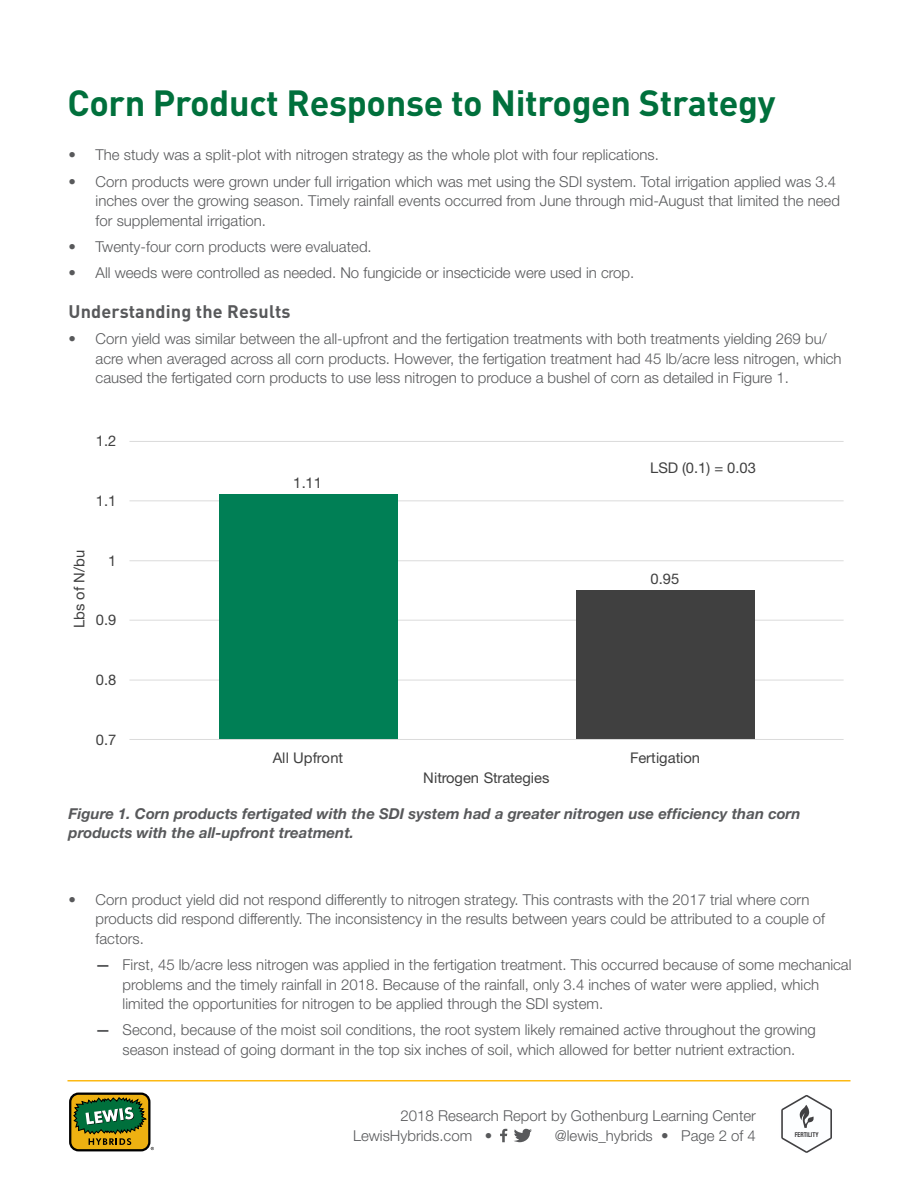
<style>
.page{position:relative;width:918px;height:1188px;background:#fff}
.page>*{position:absolute;margin:0;border:0;box-sizing:border-box;transform-origin:0 0}
.t1{font:700 36px "DIN";letter-spacing:-.01em;color:#00703c}
.t2{font:700 18px "DIN";letter-spacing:.01em;color:#58595b}
.t3{font:300 15px/19.5px "Helvetica Neue";color:#58595b}
.t4{font:italic 700 15px/19.5px "Helvetica Neue";color:#58595b}
.t5{font:14.7px "Helvetica Neue";letter-spacing:-.005em;color:#404040}
.t6{font:700 condensed 6.75px "Helvetica Neue LT Std";color:#414042;scale:.91 1}
.s1{font-family:"Helvetica Neue LT Std";font-weight:700}
</style>
<div class="page">
<div style="left:70px;top:1094px;width:79px;height:56px;background:#eeb111;border-radius:8px"></div>
<div style="left:69px;top:1093px;width:82px;height:58px;border:2px solid #000;border-radius:8px"></div>
<svg style="left:73px;top:1097px;width:81px;height:53px"></svg>
<hr style="left:68px;top:1080px;width:782px;height:2px;background:#fdb913">
<svg style="left:500px;top:1129px;width:7px;height:13px"></svg>
<svg style="left:514px;top:1128px;width:18px;height:15px"></svg>
<hr style="left:129px;top:680px;width:715px;height:1px;background:#dbdbdb">
<hr style="left:129px;top:620px;width:715px;height:1px;background:#dbdbdb">
<hr style="left:129px;top:561px;width:715px;height:1px;background:#dbdbdb">
<hr style="left:129px;top:501px;width:715px;height:1px;background:#dbdbdb">
<hr style="left:129px;top:441px;width:715px;height:1px;background:#dbdbdb">
<div style="left:576px;top:590px;width:178px;height:150px;background:#404040"></div>
<div style="left:219px;top:495px;width:178px;height:245px;background:#007f55"></div>
<hr style="left:129px;top:739px;width:715px;height:1px;background:#dbdbdb">
<svg style="left:781px;top:1095px;width:51px;height:58px"></svg>
<h1 class="t1" style="left:68px;top:79px;width:710px">Corn Product Response to Nitrogen Strategy</h1>
<p class="t3" style="left:69px;top:145px;width:592px">• The study was a split-plot with nitrogen strategy as the whole plot with four replications.</p>
<p class="t3" style="left:96px;top:171px;width:746px;text-indent:-27px">• Corn products were grown under full irrigation which was met using the SDI system. Total irrigation applied was 3.4 inches over the growing season. Timely rainfall events occurred from June through mid-August that limited the need for supplemental irrigation.</p>
<p class="t3" style="left:69px;top:236px;width:305px">• Twenty-four corn products were evaluated.</p>
<p class="t3" style="left:69px;top:263px;width:567px">• All weeds were controlled as needed. No fungicide or insecticide were used in crop.</p>
<p class="t2" style="left:69px;top:300px;width:223px">Understanding the Results</p>
<p class="t3" style="left:96px;top:329px;width:748px;text-indent:-27px">• Corn yield was similar between the all-upfront and the fertigation treatments with both treatments yielding 269 bu/ acre when averaged across all corn products. However, the fertigation treatment had 45 lb/acre less nitrogen, which caused the fertigated corn products to use less nitrogen to produce a bushel of corn as detailed in Figure 1.</p>
<p class="t5" style="left:96px;top:432px;width:22px">1.2</p>
<p class="t5" style="left:96px;top:492px;width:22px">1.1</p>
<p class="t5" style="left:71px;top:628px;width:79px;rotate:-90deg">Lbs of N/bu</p>
<p class="t5" style="left:108px;top:552px;width:10px">1</p>
<p class="t5" style="left:96px;top:611px;width:22px">0.9</p>
<p class="t5" style="left:96px;top:671px;width:22px">0.8</p>
<p class="t5" style="left:96px;top:731px;width:22px">0.7</p>
<p class="t5" style="left:293px;top:474px;width:30px">1.11</p>
<p class="t5" style="left:650px;top:459px;width:108px">LSD (0.1) = 0.03</p>
<p class="t5" style="left:650px;top:570px;width:30px">0.95</p>
<p class="t5" style="left:273px;top:749px;width:72px">All Upfront</p>
<p class="t5" style="left:630px;top:749px;width:72px">Fertigation</p>
<p class="t5" style="left:423px;top:769px;width:128px">Nitrogen Strategies</p>
<p class="t4" style="left:69px;top:804px;width:733px">Figure 1. Corn products fertigated with the SDI system had a greater nitrogen use efficiency than corn products with the all-upfront treatment.</p>
<p class="t3" style="left:96px;top:890px;width:731px;text-indent:-27px">• Corn product yield did not respond differently to nitrogen strategy. This contrasts with the 2017 trial where corn products did respond differently. The inconsistency in the results between years could be attributed to a couple of factors.</p>
<p class="t3" style="left:123px;top:955px;width:730px;text-indent:-27px"><span class="s1">—</span> First, 45 lb/acre less nitrogen was applied in the fertigation treatment. This occurred because of some mechanical problems and the timely rainfall in 2018. Because of the rainfall, only 3.4 inches of water were applied, which limited the opportunities for nitrogen to be applied through the SDI system.</p>
<p class="t3" style="left:96px;top:1020px;width:722px;text-align:center"><span class="s1">—</span> Second, because of the moist soil conditions, the root system likely remained active throughout the growing season instead of going dormant in the top six inches of soil, which allowed for better nutrient extraction.</p>
<p class="t3" style="left:401px;top:1105px;width:357px">2018 Research Report by Gothenburg Learning Center</p>
<p class="t3" style="left:353px;top:1125px;width:141px">LewisHybrids.com •</p>
<p class="t3" style="left:555px;top:1125px;width:203px">@lewis_hybrids • Page 2 of 4</p>
<p class="t6" style="left:795px;top:1130px;width:28px">FERTILITY</p>
</div>
